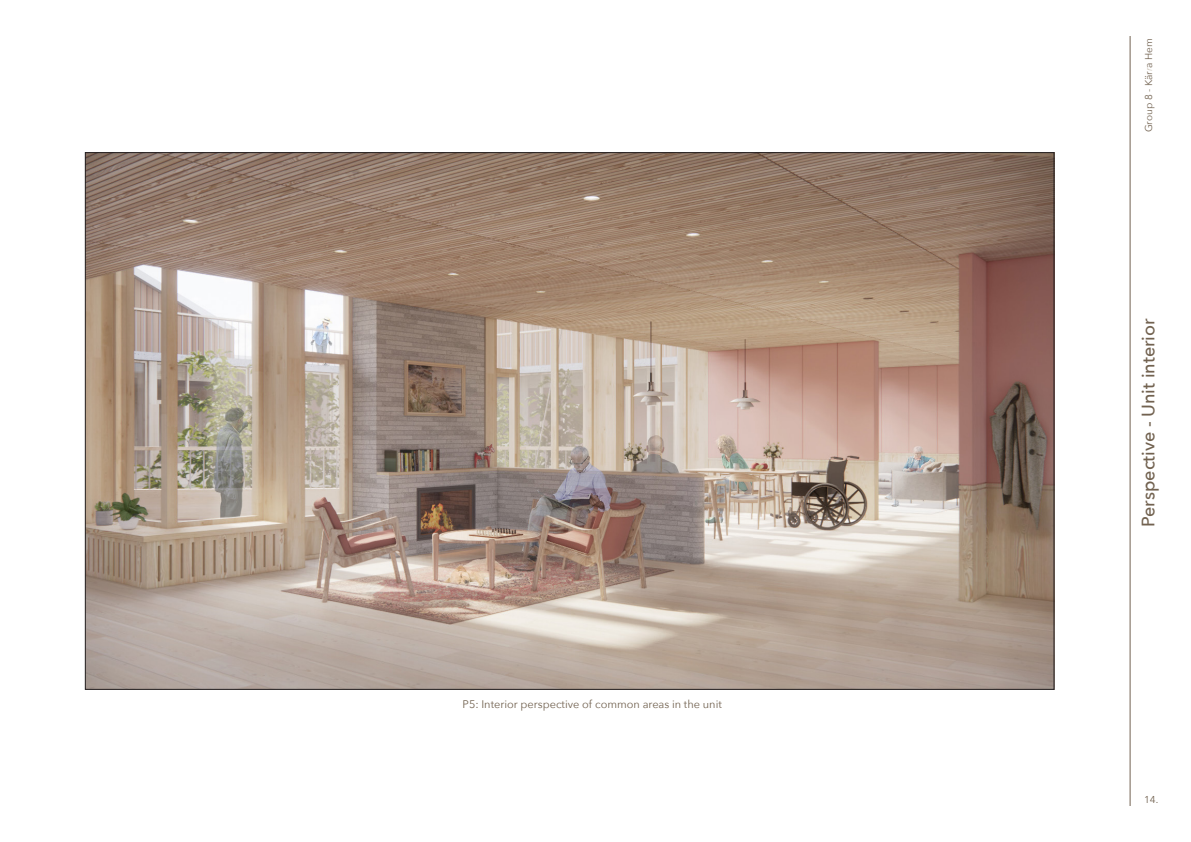
<style>
.page{position:relative;width:1191px;height:842px;background:#fff}
.page>*{position:absolute;margin:0;border:0;box-sizing:border-box;transform-origin:0 0}
.t1{font:500 18px "Avenir Next";color:#726250}
.t2{font:11px "Avenir Next";color:#726250}
.t3{font:10px "Avenir Next";color:#726250}
.s1{font-style:italic;color:#d1cabf}
</style>
<div class="page">
<hr style="left:1129px;top:36px;width:1px;height:770px;background:#726250">
<img style="left:87px;top:154px;width:965px;height:534px">
<p class="t2" style="left:462px;top:695px;width:261px">P5: Interior perspective of common areas in the unit</p>
<p class="t3" style="left:1140px;top:132px;width:96px;rotate:-90deg">Group 8 - Kär<span class="s1">r</span>a Hem</p>
<p class="t1" style="left:1132px;top:526px;width:210px;rotate:-90deg">Perspective - Unit interior</p>
<p class="t3" style="left:1144px;top:791px;width:16px">14.</p>
</div>
